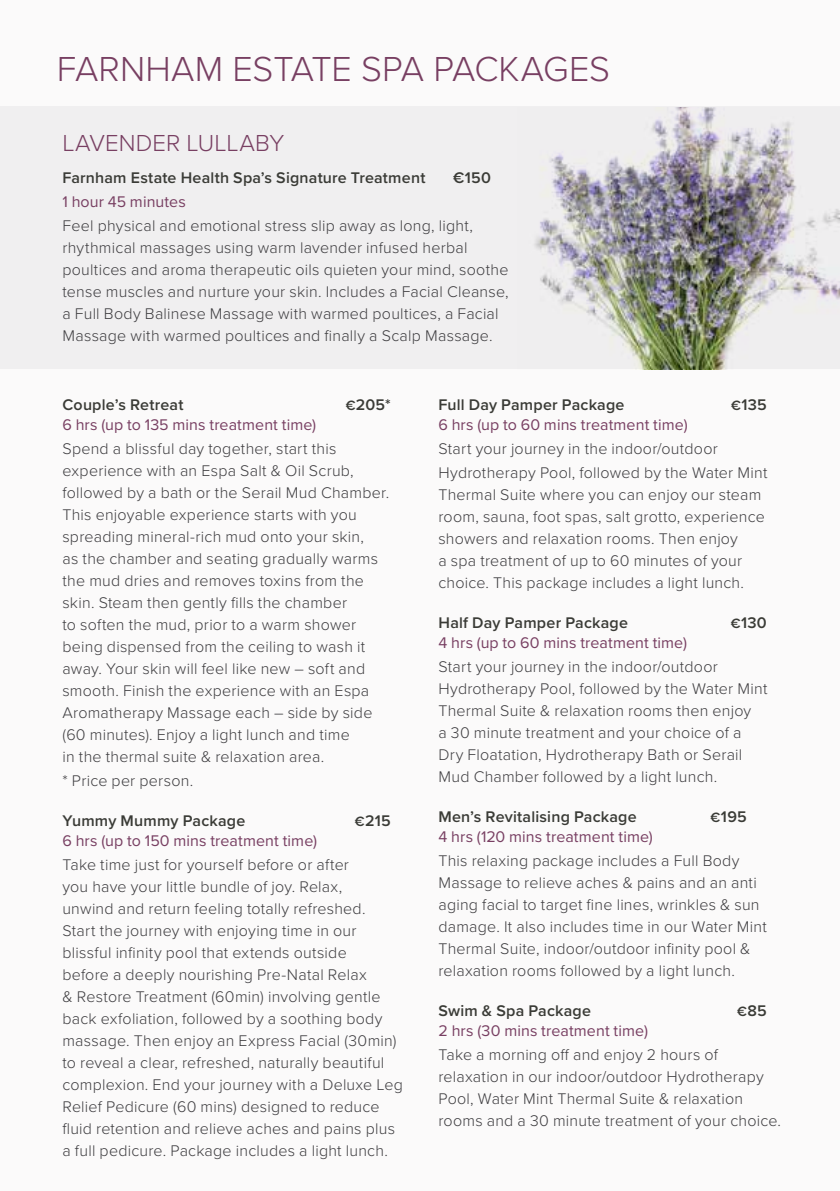
<style>
.page{position:relative;width:840px;height:1191px;background:#fff}
.page>*{position:absolute;margin:0;border:0;box-sizing:border-box;transform-origin:0 0}
.t1{font:300 36px "Proxima Nova";letter-spacing:-.005em;color:#783f62}
.t2{font:300 24px "Proxima Nova";letter-spacing:.005em;color:#783f62}
.t3{font:300 16px/22px "Proxima Nova";letter-spacing:.015em;color:#3e3d40}
.t4{font:16px "Proxima Nova";letter-spacing:.005em;color:#783f62}
.t5{font:600 16px "Proxima Nova";letter-spacing:.015em;color:#3a3b36}
.s1{font-size:14px}
</style>
<div class="page">
<div style="left:0;top:0;width:839px;height:1191px;background:#fbfafa"></div>
<div style="left:0;top:106px;width:839px;height:263px;background:#f0eff0"></div>
<img style="left:534px;top:108px;width:305px;height:261px">
<h1 class="t1" style="left:57px;top:42px;width:554px">FARNHAM ESTATE SPA PACKAGES</h1>
<h2 class="t2" style="left:62px;top:125px;width:223px">LAVENDER LULLABY</h2>
<p class="t5" style="left:62px;top:166px;width:364px">Farnham Estate Health Spa’s Signature Treatment</p>
<p class="t5" style="left:453px;top:166px;width:39px">€150</p>
<p class="t4" style="left:62px;top:190px;width:125px">1 hour 45 minutes</p>
<p class="t3" style="left:62px;top:214px;width:447px">Feel physical and emotional stress slip away as long, light, rhythmical massages using warm lavender infused herbal poultices and aroma therapeutic oils quieten your mind, soothe tense muscles and nurture your skin. Includes a Facial Cleanse, a Full Body Balinese Massage with warmed poultices, a Facial Massage with warmed poultices and finally a Scalp Massage.</p>
<p class="t5" style="left:62px;top:392px;width:122px">Couple’s Retreat</p>
<p class="t5" style="left:345px;top:392px;width:47px"><span class="s1">€</span>205*</p>
<p class="t4" style="left:62px;top:412px;width:255px">6 hrs (up to 135 mins treatment time)</p>
<p class="t3" style="left:62px;top:436px;width:328px">Spend a blissful day together, start this experience with an Espa Salt &amp; Oil Scrub, followed by a bath or the Serail Mud Chamber.<br>This enjoyable experience starts with you spreading mineral-rich mud onto your skin,<br>as the chamber and seating gradually warms the mud dries and removes toxins from the skin. Steam then gently fills the chamber<br>to soften the mud, prior to a warm shower being dispensed from the ceiling to wash it away. Your skin will feel like new – soft and smooth. Finish the experience with an Espa Aromatherapy Massage each – side by side (60 minutes). Enjoy a light lunch and time<br>in the thermal suite &amp; relaxation area.</p>
<p class="t3" style="left:62px;top:768px;width:132px">* Price per person.</p>
<p class="t5" style="left:62px;top:808px;width:184px">Yummy Mummy Package</p>
<p class="t5" style="left:355px;top:808px;width:37px"><span class="s1">€</span>215</p>
<p class="t4" style="left:62px;top:828px;width:256px">6 hrs (up to 150 mins treatment time)</p>
<p class="t3" style="left:62px;top:852px;width:342px">Take time just for yourself before or after<br>you have your little bundle of joy. Relax,<br>unwind and return feeling totally refreshed.<br>Start the journey with enjoying time in our blissful infinity pool that extends outside<br>before a deeply nourishing Pre-Natal Relax<br>&amp; Restore Treatment (60min) involving gentle back exfoliation, followed by a soothing body massage. Then enjoy an Express Facial (30min) to reveal a clear, refreshed, naturally beautiful complexion. End your journey with a Deluxe Leg Relief Pedicure (60 mins) designed to reduce fluid retention and relieve aches and pains plus a full pedicure. Package includes a light lunch.</p>
<p class="t5" style="left:438px;top:392px;width:187px">Full Day Pamper Package</p>
<p class="t5" style="left:730px;top:392px;width:37px"><span class="s1">€</span>135</p>
<p class="t4" style="left:438px;top:412px;width:250px">6 hrs (up to 60 mins treatment time)</p>
<p class="t3" style="left:438px;top:435px;width:330px;line-height:24px">Start your journey in the indoor/outdoor<br>Hydrotherapy Pool, followed by the Water Mint</p>
<p class="t3" style="left:438px;top:482px;width:327px">Thermal Suite where you can enjoy our steam room, sauna, foot spas, salt grotto, experience showers and relaxation rooms. Then enjoy<br>a spa treatment of up to 60 minutes of your choice. This package includes a light lunch.</p>
<p class="t5" style="left:438px;top:610px;width:191px">Half Day Pamper Package</p>
<p class="t5" style="left:730px;top:610px;width:38px"><span class="s1">€</span>130</p>
<p class="t4" style="left:438px;top:630px;width:250px">4 hrs (up to 60 mins treatment time)</p>
<p class="t3" style="left:438px;top:654px;width:330px">Start your journey in the indoor/outdoor Hydrotherapy Pool, followed by the Water Mint Thermal Suite &amp; relaxation rooms then enjoy<br>a 30 minute treatment and your choice of a Dry Floatation, Hydrotherapy Bath or Serail Mud Chamber followed by a light lunch.</p>
<p class="t5" style="left:438px;top:804px;width:200px">Men’s Revitalising Package</p>
<p class="t5" style="left:710px;top:804px;width:38px"><span class="s1">€</span>195</p>
<p class="t4" style="left:438px;top:824px;width:216px">4 hrs (120 mins treatment time)</p>
<p class="t3" style="left:438px;top:848px;width:330px">This relaxing package includes a Full Body Massage to relieve aches &amp; pains and an anti aging facial to target fine lines, wrinkles &amp; sun damage. It also includes time in our Water Mint Thermal Suite, indoor/outdoor infinity pool &amp; relaxation rooms followed by a light lunch.</p>
<p class="t5" style="left:438px;top:998px;width:154px">Swim &amp; Spa Package</p>
<p class="t5" style="left:736px;top:998px;width:31px"><span class="s1">€</span>85</p>
<p class="t4" style="left:438px;top:1018px;width:211px">2 hrs (30 mins treatment time)</p>
<p class="t3" style="left:438px;top:1042px;width:344px">Take a morning off and enjoy 2 hours of relaxation in our indoor/outdoor Hydrotherapy Pool, Water Mint Thermal Suite &amp; relaxation rooms and a 30 minute treatment of your choice.</p>
</div>
